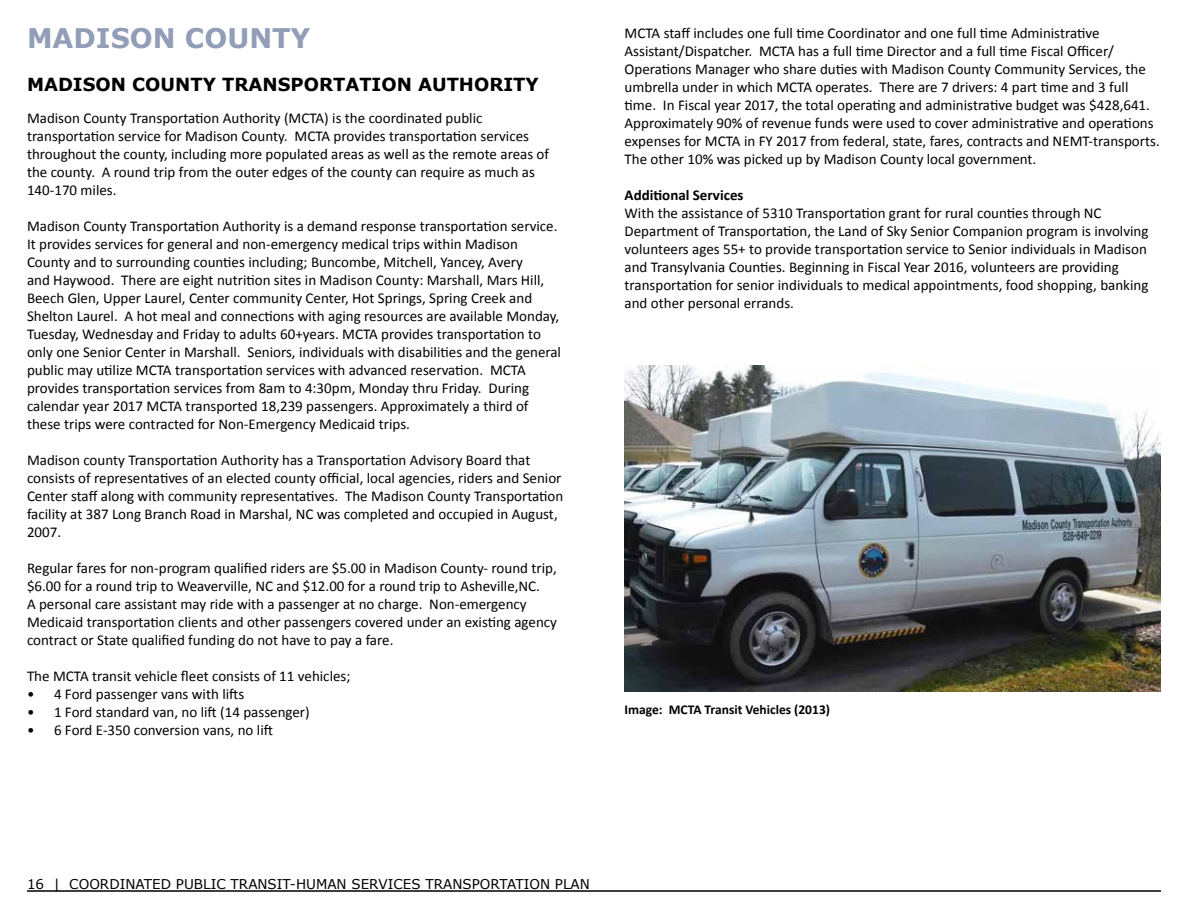
<style>
.page{position:relative;width:1188px;height:918px;background:#fff}
.page>*{position:absolute;margin:0;border:0;box-sizing:border-box;transform-origin:0 0}
.t1{font:700 27px "Verdana";color:#929eb7}
.t2{font:700 18px "Verdana";color:#000}
.t3{font:15px/18px "Calibri";color:#000}
.t4{font:700 15px "Calibri";color:#000}
.t5{font:13.5px "Verdana";color:#000}
.t6{font:700 13.5px "Calibri";color:#000}
</style>
<div class="page">
<hr style="left:27px;top:890px;width:1134px;height:2px;background:#000">
<img style="left:625px;top:365px;width:536px;height:326px">
<h1 class="t1" style="left:27px;top:19px;width:285px">MADISON COUNTY</h1>
<p class="t2" style="left:27px;top:72px;width:513px">MADISON COUNTY TRANSPORTATION AUTHORITY</p>
<p class="t3" style="left:27px;top:109px;width:524px">Madison County Transportation Authority (MCTA) is the coordinated public transportation service for Madison County. MCTA provides transportation services throughout the county, including more populated areas as well as the remote areas of the county. A round trip from the outer edges of the county can require as much as 140-170 miles.</p>
<p class="t3" style="left:27px;top:217px;width:536px">Madison County Transportation Authority is a demand response transportation service.<br>It provides services for general and non-emergency medical trips within Madison County and to surrounding counties including; Buncombe, Mitchell, Yancey, Avery<br>and Haywood. There are eight nutrition sites in Madison County: Marshall, Mars Hill, Beech Glen, Upper Laurel, Center community Center, Hot Springs, Spring Creek and Shelton Laurel. A hot meal and connections with aging resources are available Monday, Tuesday, Wednesday and Friday to adults 60+years. MCTA provides transportation to only one Senior Center in Marshall. Seniors, individuals with disabilities and the general public may utilize MCTA transportation services with advanced reservation. MCTA provides transportation services from 8am to 4:30pm, Monday thru Friday. During calendar year 2017 MCTA transported 18,239 passengers. Approximately a third of these trips were contracted for Non-Emergency Medicaid trips.</p>
<p class="t3" style="left:27px;top:451px;width:538px">Madison county Transportation Authority has a Transportation Advisory Board that consists of representatives of an elected county official, local agencies, riders and Senior Center staff along with community representatives. The Madison County Transportation facility at 387 Long Branch Road in Marshal, NC was completed and occupied in August, 2007.</p>
<p class="t3" style="left:27px;top:559px;width:532px">Regular fares for non-program qualified riders are $5.00 in Madison County- round trip, $6.00 for a round trip to Weaverville, NC and $12.00 for a round trip to Asheville,NC.<br>A personal care assistant may ride with a passenger at no charge. Non-emergency Medicaid transportation clients and other passengers covered under an existing agency contract or State qualified funding do not have to pay a fare.</p>
<p class="t3" style="left:27px;top:667px;width:325px">The MCTA transit vehicle fleet consists of 11 vehicles;</p>
<p class="t3" style="left:27px;top:685px;width:219px">• 4 Ford passenger vans with lifts</p>
<p class="t3" style="left:27px;top:703px;width:284px">• 1 Ford standard van, no lift (14 passenger)</p>
<p class="t3" style="left:27px;top:721px;width:248px">• 6 Ford E-350 conversion vans, no lift</p>
<p class="t3" style="left:625px;top:24px;width:537px">MCTA staff includes one full time Coordinator and one full time Administrative Assistant/Dispatcher. MCTA has a full time Director and a full time Fiscal Officer/ Operations Manager who share duties with Madison County Community Services, the umbrella under in which MCTA operates. There are 7 drivers: 4 part time and 3 full time. In Fiscal year 2017, the total operating and administrative budget was $428,641.<br>Approximately 90% of revenue funds were used to cover administrative and operations expenses for MCTA in FY 2017 from federal, state, fares, contracts and NEMT-transports.<br>The other 10% was picked up by Madison County local government.</p>
<p class="t4" style="left:625px;top:186px;width:120px">Additional Services</p>
<p class="t3" style="left:625px;top:204px;width:525px">With the assistance of 5310 Transportation grant for rural counties through NC Department of Transportation, the Land of Sky Senior Companion program is involving volunteers ages 55+ to provide transportation service to Senior individuals in Madison and Transylvania Counties. Beginning in Fiscal Year 2016, volunteers are providing transportation for senior individuals to medical appointments, food shopping, banking and other personal errands.</p>
<p class="t6" style="left:625px;top:701px;width:207px">Image: MCTA Transit Vehicles (2013)</p>
<p class="t5" style="left:27px;top:874px;width:564px">16 | COORDINATED PUBLIC TRANSIT-HUMAN SERVICES TRANSPORTATION PLAN</p>
</div>
